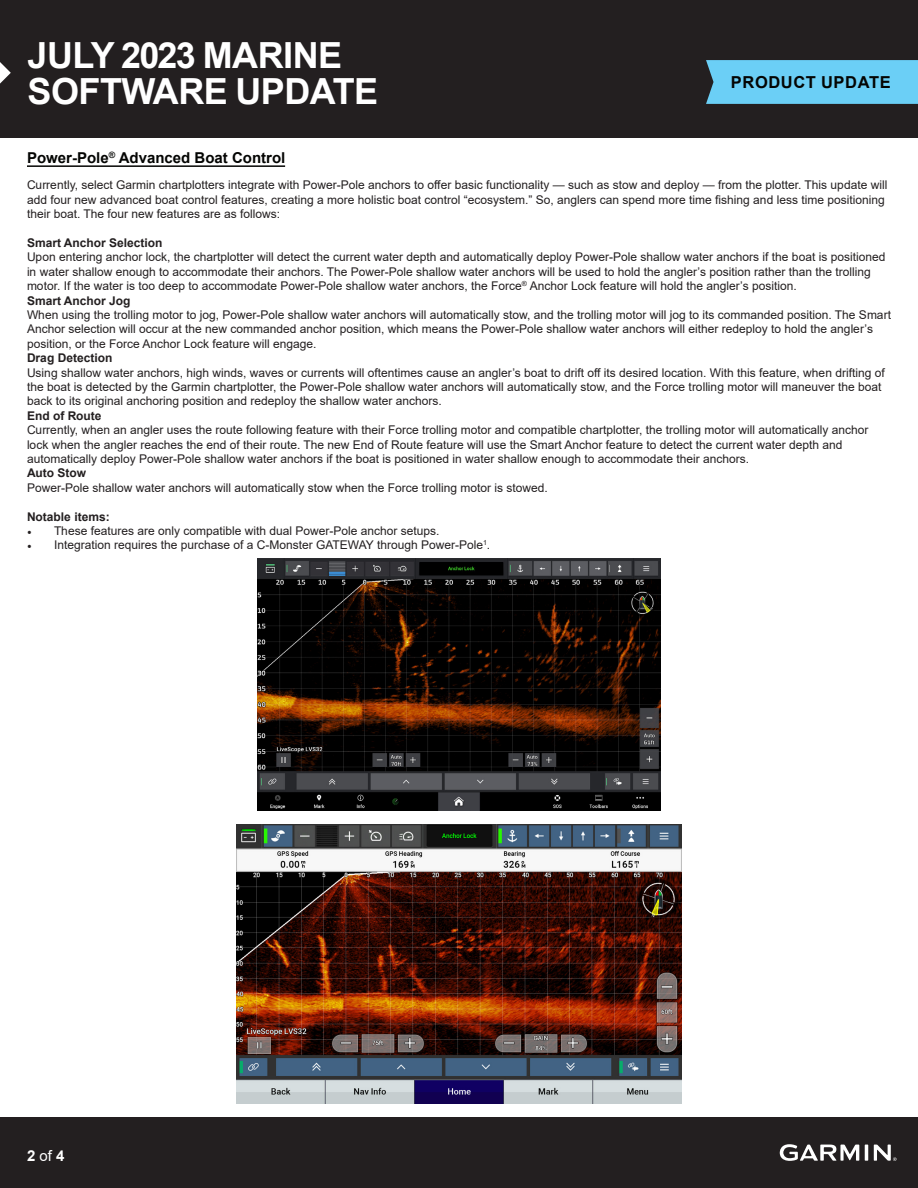
<style>
.page{position:relative;width:918px;height:1188px;background:#fff}
.page>*{position:absolute;margin:0;border:0;box-sizing:border-box;transform-origin:0 0}
.t1{font:700 36px "Arial";letter-spacing:-.015em;color:#fff}
.t2{font:700 16.5px "Arial";letter-spacing:.035em;color:#040503}
.t3{font:700 15px "Arial";color:#040503}
.t4{font:700 15px "Arial";color:#fff}
.t5{font:12px/14.4px "Arial";color:#231f20}
.t6{font:700 12px "Arial";color:#231f20}
.s1{font-family:"Minion Pro"}
.s2{font-weight:400}
</style>
<div class="page">
<div style="left:0;top:1118px;width:918px;height:70px;background:#231f20"></div>
<svg style="left:780px;top:1144px;width:117px;height:17px"></svg>
<div style="left:0;top:0;width:918px;height:137px;background:#231f20"></div>
<div style="left:706px;top:60px;width:212px;height:44px;background:#6bcff6"></div>
<svg style="left:0;top:62px;width:11px;height:22px"></svg>
<hr style="left:27px;top:165px;width:258px;height:2px;background:#040503">
<img style="left:236px;top:825px;width:446px;height:278px">
<img style="left:257px;top:559px;width:404px;height:252px">
<p class="t1" style="left:28px;top:30px;width:316px">JULY 2023 MARINE</p>
<p class="t1" style="left:28px;top:66px;width:352px">SOFTWARE UPDATE</p>
<p class="t3" style="left:27px;top:147px;width:260px">Power-Pole<sup>®</sup> Advanced Boat Control</p>
<p class="t2" style="left:731px;top:71px;width:161px">PRODUCT UPDATE</p>
<p class="t5" style="left:27px;top:178px;width:862px">Currently, select Garmin chartplotters integrate with Power-Pole anchors to offer basic functionality — such as stow and deploy — from the plotter. This update will add four new advanced boat control features, creating a more holistic boat control “ecosystem.” So, anglers can spend more time fishing and less time positioning their boat. The four new features are as follows:</p>
<p class="t6" style="left:27px;top:234px;width:137px">Smart Anchor Selection</p>
<p class="t5" style="left:27px;top:250px;width:860px">Upon entering anchor lock, the chartplotter will detect the current water depth and automatically deploy Power-Pole shallow water anchors if the boat is positioned in water shallow enough to accommodate their anchors. The Power-Pole shallow water anchors will be used to hold the angler’s position rather than the trolling motor. If the water is too deep to accommodate Power-Pole shallow water anchors, the Force<sup>®</sup> Anchor Lock feature will hold the angler’s position.</p>
<p class="t6" style="left:27px;top:292px;width:105px">Smart Anchor Jog</p>
<p class="t5" style="left:27px;top:308px;width:866px">When using the trolling motor to jog, Power-Pole shallow water anchors will automatically stow, and the trolling motor will jog to its commanded position. The Smart<br>Anchor selection will occur at the new commanded anchor position, which means the Power-Pole shallow water anchors will either redeploy to hold the angler’s position, or the Force Anchor Lock feature will engage.</p>
<p class="t6" style="left:27px;top:350px;width:87px">Drag Detection</p>
<p class="t5" style="left:27px;top:365px;width:859px">Using shallow water anchors, high winds, waves or currents will oftentimes cause an angler’s boat to drift off its desired location. With this feature, when drifting of the boat is detected by the Garmin chartplotter, the Power-Pole shallow water anchors will automatically stow, and the Force trolling motor will maneuver the boat back to its original anchoring position and redeploy the shallow water anchors.</p>
<p class="t6" style="left:27px;top:407px;width:76px">End of Route</p>
<p class="t5" style="left:27px;top:423px;width:843px">Currently, when an angler uses the route following feature with their Force trolling motor and compatible chartplotter, the trolling motor will automatically anchor lock when the angler reaches the end of their route. The new End of Route feature will use the Smart Anchor feature to detect the current water depth and automatically deploy Power-Pole shallow water anchors if the boat is positioned in water shallow enough to accommodate their anchors.</p>
<p class="t6" style="left:27px;top:465px;width:61px">Auto Stow</p>
<p class="t5" style="left:27px;top:480px;width:522px">Power-Pole shallow water anchors will automatically stow when the Force trolling motor is stowed.</p>
<p class="t6" style="left:27px;top:508px;width:84px">Notable items:</p>
<p class="t5" style="left:27px;top:524px;width:414px"><span class="s1">•</span> These features are only compatible with dual Power-Pole anchor setups.</p>
<p class="t5" style="left:27px;top:538px;width:465px"><span class="s1">•</span> Integration requires the purchase of a C-Monster GATEWAY through Power-Pole<sup>1</sup>.</p>
<p class="t4" style="left:27px;top:1145px;width:39px">2 <span class="s2">of</span> 4</p>
</div>
